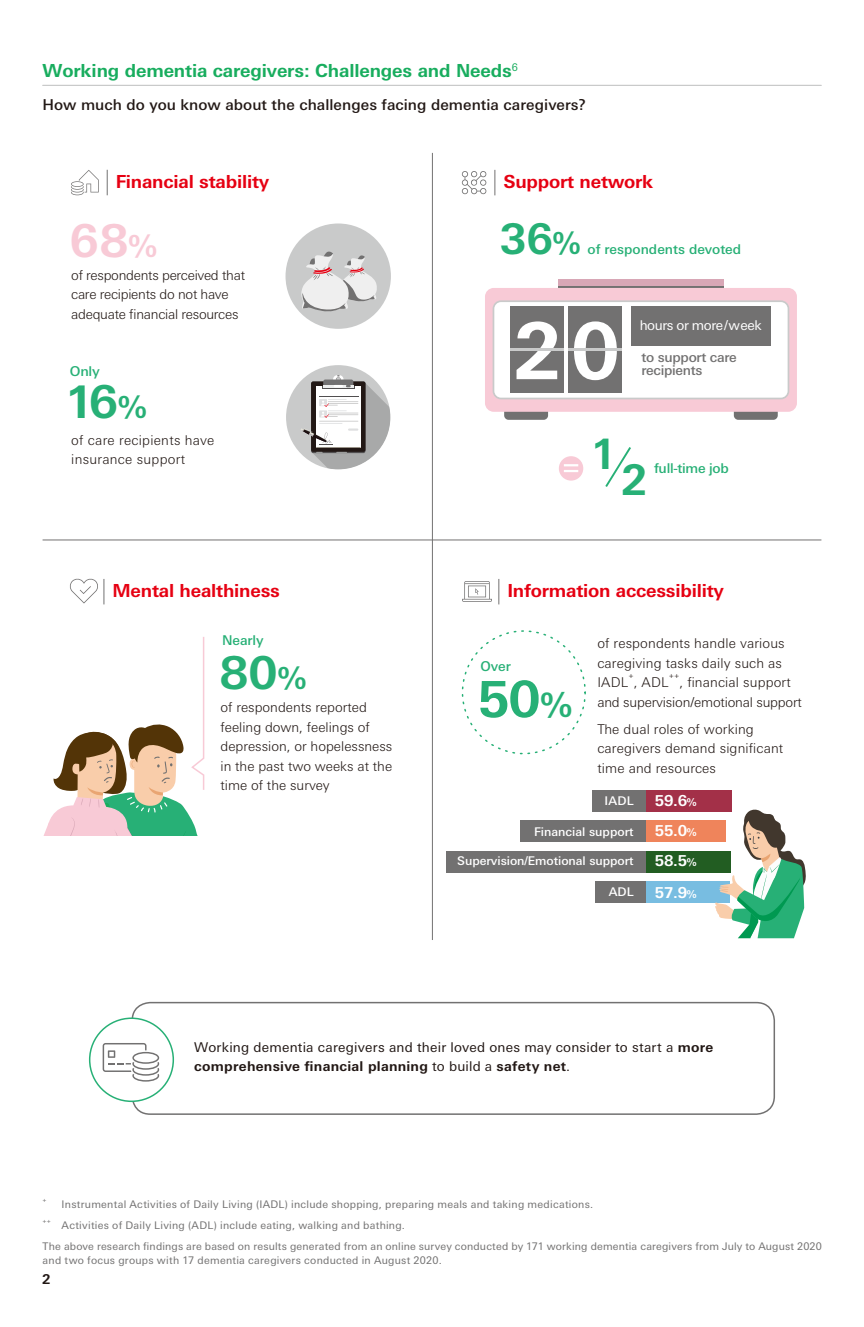
<style>
.page{position:relative;width:864px;height:1327px;background:#fff}
.page>*{position:absolute;margin:0;border:0;box-sizing:border-box;transform-origin:0 0}
.t1{font:700 77.85px "Univers Nextfor HSBC";color:#fff}
.t2{font:700 49.95px "Univers Nextfor HSBC";color:#27b076}
.t3{font:700 45px "Univers Nextfor HSBC";color:#27b076}
.t4{font:700 45px "Univers Nextfor HSBC";color:#f8cad6}
.t5{font:700 42px "Univers Nextfor HSBC";color:#27b076}
.t6{font:700 18px "Univers Nextfor HSBC";letter-spacing:-.01em;color:#e60012}
.t7{font:700 18px "Univers Nextfor HSBC";letter-spacing:-.01em;color:#18ad5e}
.t8{font:500 15px "Univers Nextfor HSBC";letter-spacing:.005em;color:#221815}
.t9{font:700 15px "Univers Nextfor HSBC";letter-spacing:-.02em;color:#fff}
.t10{font:300 13.5px/19.5px "Univers Nextfor HSBC";color:#221815}
.t11{font:13.5px/19.5px "Univers Nextfor HSBC";letter-spacing:.015em;color:#221815}
.t12{font:300 13.5px/19.5px "Univers Nextfor HSBC";letter-spacing:-.02em;color:#221815}
.t13{font:500 13.5px "Univers Nextfor HSBC";letter-spacing:-.01em;color:#27b076}
.t14{font:300 13.5px/19.5px "Univers Nextfor HSBC";letter-spacing:.02em;color:#221815}
.t15{font:500 13.5px/12.5px "Univers Nextfor HSBC";letter-spacing:-.02em;color:#727171}
.t16{font:13.5px "Univers Nextfor HSBC";letter-spacing:-.03em;color:#fff}
.t17{font:700 13.5px "Univers Nextfor HSBC";color:#221815}
.t18{font:500 12px "Univers Nextfor HSBC";letter-spacing:-.005em;color:#fff}
.t19{font:10.5px/21px "Univers Nextfor HSBC";letter-spacing:.02em;color:#727171}
.t20{font:300 7.8px "Univers Nextfor HSBC";color:#221815}
.t21{font:6.15px "Univers Nextfor HSBC";color:#727171}
.s1{font-size:30px}
.s2{font-weight:700;font-size:42px}
.s3{font-weight:700;font-size:30px}
.s4{font-size:33.3px}
.s5{font-size:10.5px}
.s6{font-weight:700}
</style>
<div class="page">
<div style="left:286px;top:365px;width:104px;height:104px;background:#c9caca;border-radius:50%"></div>
<svg style="left:300px;top:375px;width:90px;height:94px"></svg>
<div style="left:285px;top:223px;width:106px;height:106px;background:#c9caca;border-radius:50%"></div>
<svg style="left:301px;top:252px;width:76px;height:60px"></svg>
<hr style="left:43px;top:85px;width:778px;height:1px;background:#c9caca">
<div style="left:642px;top:820px;width:83px;height:22px;background:#ef845b"></div>
<div style="left:643px;top:881px;width:85px;height:21px;background:#78bde1"></div>
<div style="left:644px;top:790px;width:87px;height:22px;background:#a33048"></div>
<div style="left:643px;top:850px;width:87px;height:22px;background:#225d22"></div>
<div style="left:595px;top:881px;width:50px;height:21px;background:#727171"></div>
<hr style="left:43px;top:540px;width:778px;height:1px;background:#727171">
<svg style="left:71px;top:170px;width:28px;height:25px"></svg>
<hr style="left:432px;top:153px;width:1px;height:787px;background:#727171">
<svg style="left:494px;top:170px;width:1px;height:25px"></svg>
<svg style="left:107px;top:170px;width:1px;height:25px"></svg>
<div style="left:558px;top:279px;width:165px;height:14px;background:#d8a7b6"></div>
<hr style="left:558px;top:286px;width:165px;height:2px;background:#727171">
<div style="left:504px;top:398px;width:44px;height:22px;background:#727171;border-radius:4px"></div>
<div style="left:733px;top:398px;width:44px;height:22px;background:#727171;border-radius:4px"></div>
<div style="left:485px;top:288px;width:311px;height:124px;background:#f8cad6;border-radius:9px"></div>
<div style="left:493px;top:301px;width:295px;height:97px;background:#fff;border-radius:8px"></div>
<div style="left:492px;top:300px;width:297px;height:99px;border:2px solid #c9caca;border-radius:8px"></div>
<div style="left:510px;top:307px;width:53px;height:86px;background:#727171"></div>
<hr style="left:510px;top:349px;width:53px;height:2px;background:#c9caca">
<div style="left:630px;top:307px;width:140px;height:39px;background:#727171"></div>
<div style="left:568px;top:307px;width:53px;height:86px;background:#727171"></div>
<hr style="left:568px;top:349px;width:53px;height:2px;background:#c9caca">
<svg style="left:461px;top:171px;width:25px;height:23px"></svg>
<svg style="left:70px;top:578px;width:34px;height:26px"></svg>
<svg style="left:498px;top:579px;width:1px;height:25px"></svg>
<svg style="left:462px;top:581px;width:29px;height:21px"></svg>
<div style="left:558px;top:456px;width:25px;height:24px;background:#f8cad6;border-radius:50%"></div>
<svg style="left:564px;top:464px;width:14px;height:8px"></svg>
<svg style="left:605px;top:447px;width:26px;height:40px"></svg>
<div style="left:461px;top:630px;width:124px;height:124px;border:2px dashed #27b076;border-radius:50%"></div>
<svg style="left:714px;top:809px;width:92px;height:129px"></svg>
<div style="left:592px;top:790px;width:53px;height:22px;background:#727171"></div>
<div style="left:520px;top:820px;width:125px;height:22px;background:#727171"></div>
<div style="left:447px;top:850px;width:198px;height:22px;background:#727171"></div>
<svg style="left:43px;top:637px;width:162px;height:199px"></svg>
<div style="left:131px;top:1002px;width:643px;height:113px;border:2px solid #727171;border-radius:18px"></div>
<div style="left:90px;top:1018px;width:83px;height:83px;background:#fff;border-radius:50%"></div>
<div style="left:89px;top:1017px;width:85px;height:85px;border:2px solid #27b076;border-radius:50%"></div>
<svg style="left:103px;top:1043px;width:56px;height:38px"></svg>
<h3 class="t7" style="left:43px;top:58px;width:476px">Working dementia caregivers: Challenges and Needs<sup>6</sup></h3>
<h3 class="t8" style="left:43px;top:94px;width:544px">How much do you know about the challenges facing dementia caregivers?</h3>
<h3 class="t6" style="left:116px;top:169px;width:155px">Financial stability</h3>
<h3 class="t6" style="left:503px;top:169px;width:151px">Support network</h3>
<h3 class="t4" style="left:69px;top:209px;width:89px">68<span class="s1">%</span></h3>
<p class="t13" style="left:500px;top:239px;width:242px"><span class="s2">36</span><span class="s3">%</span> of respondents devoted</p>
<p class="t12" style="left:71px;top:264px;width:175px">of respondents perceived that care recipients do not have adequate financial resources</p>
<p class="t13" style="left:70px;top:361px;width:31px">Only</p>
<h3 class="t3" style="left:65px;top:370px;width:83px">16<span class="s1">%</span></h3>
<p class="t14" style="left:71px;top:429px;width:145px">of care recipients have insurance support</p>
<h1 class="t1" style="left:513px;top:296px;width:108px">20</h1>
<p class="t16" style="left:639px;top:316px;width:124px">hours or more/week</p>
<p class="t15" style="left:641px;top:350px;width:97px">to support care recipients</p>
<h3 class="t5" style="left:590px;top:424px;width:28px">1</h3>
<h3 class="t5" style="left:620px;top:450px;width:28px">2</h3>
<p class="t13" style="left:653px;top:458px;width:76px">full-time job</p>
<h3 class="t6" style="left:112px;top:578px;width:169px">Mental healthiness</h3>
<h3 class="t6" style="left:507px;top:578px;width:218px">Information accessibility</h3>
<p class="t13" style="left:222px;top:631px;width:43px">Nearly</p>
<h3 class="t3" style="left:219px;top:640px;width:88px">80<span class="s1">%</span></h3>
<p class="t10" style="left:220px;top:697px;width:173px">of respondents reported feeling down, feelings of depression, or hopelessness in the past two weeks at the time of the survey</p>
<p class="t13" style="left:480px;top:656px;width:32px">Over</p>
<h2 class="t2" style="left:477px;top:664px;width:96px">50<span class="s4">%</span></h2>
<p class="t10" style="left:597px;top:633px;width:189px">of respondents handle various caregiving tasks daily such as<br>IADL , ADL</p>
<p class="t20" style="left:628px;top:670px;width:7px">+</p>
<p class="t20" style="left:668px;top:670px;width:12px">++</p>
<p class="t10" style="left:597px;top:672px;width:206px;text-indent:82px">, financial support and supervision/emotional support</p>
<p class="t10" style="left:597px;top:718px;width:187px">The dual roles of working caregivers demand significant time and resources</p>
<p class="t18" style="left:604px;top:792px;width:31px">IADL</p>
<h3 class="t9" style="left:654px;top:790px;width:43px">59.6<span class="s5">%</span></h3>
<p class="t18" style="left:534px;top:823px;width:101px">Financial support</p>
<h3 class="t9" style="left:654px;top:820px;width:43px">55.0<span class="s5">%</span></h3>
<p class="t18" style="left:457px;top:852px;width:178px">Supervision/Emotional support</p>
<h3 class="t9" style="left:654px;top:850px;width:43px">58.5<span class="s5">%</span></h3>
<p class="t18" style="left:608px;top:883px;width:26px">ADL</p>
<h3 class="t9" style="left:654px;top:881px;width:43px">57.9<span class="s5">%</span></h3>
<p class="t11" style="left:194px;top:1036px;width:520px">Working dementia caregivers and their loved ones may consider to start a <span class="s6">more comprehensive financial planning</span> to build a <span class="s6">safety net</span>.</p>
<p class="t21" style="left:43px;top:1195px;width:6px">+</p>
<p class="t19" style="left:62px;top:1193px;width:532px">Instrumental Activities of Daily Living (IADL) include shopping, preparing meals and taking medications.</p>
<p class="t21" style="left:43px;top:1216px;width:10px">++</p>
<p class="t19" style="left:43px;top:1214px;width:780px;text-indent:19px">Activities of Daily Living (ADL) include eating, walking and bathing.<br>The above research findings are based on results generated from an online survey conducted by 171 working dementia caregivers from July to August 2020</p>
<p class="t19" style="left:43px;top:1248px;width:400px">and two focus groups with 17 dementia caregivers conducted in August 2020.</p>
<p class="t17" style="left:42px;top:1269px;width:10px">2</p>
</div>
